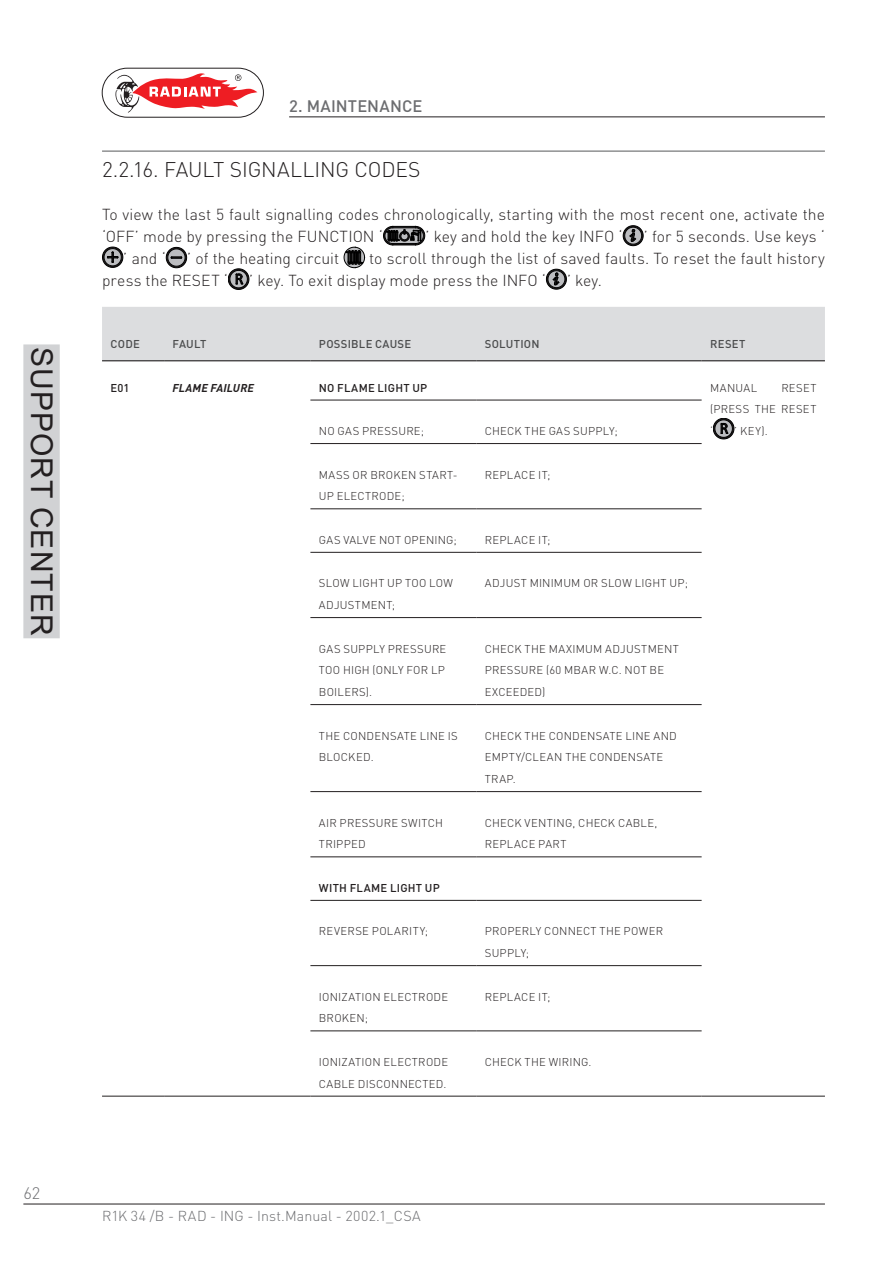
<style>
.page{position:relative;width:893px;height:1263px;background:#fff}
.page>*{position:absolute;margin:0;border:0;box-sizing:border-box;transform-origin:0 0}
.t1{font:30px "Arial";letter-spacing:.035em;color:#231f20}
.t2{font:300 21px "DIN";letter-spacing:-.01em;color:#231f20}
.t3{font:500 16.5px "DIN";letter-spacing:.01em;color:#6c6d70}
.t4{font:300 16.5px "DIN";color:#6c6d70}
.t5{font:300 15.75px/21.8px "DIN";letter-spacing:.005em;color:#231f20}
.t6{font:300 14.25px "DIN";letter-spacing:.01em;color:#6c6d70}
.t7{font:300 11.25px/21.8px "DIN";letter-spacing:.025em;color:#231f20}
.t8{font:500 11.25px "DIN";letter-spacing:.02em;color:#4b4c4d}
.t9{font:500 11.25px "DIN";letter-spacing:.025em;color:#231f20}
.t10{font:11.25px "DIN Bold Italic Alt";letter-spacing:.01em;color:#231f20}
</style>
<div class="page">
<hr style="left:23px;top:1204px;width:802px;height:1px;background:#231f20">
<hr style="left:289px;top:117px;width:536px;height:1px;background:#231f20">
<svg style="left:102px;top:68px;width:162px;height:50px"></svg>
<div style="left:23px;top:344px;width:37px;height:294px;background:#d1d2d4;border:2px solid #d1d2d4"></div>
<hr style="left:102px;top:151px;width:723px;height:1px;background:#57585a">
<svg style="left:383px;top:226px;width:42px;height:20px"></svg>
<svg style="left:622px;top:225px;width:22px;height:21px"></svg>
<svg style="left:102px;top:246px;width:22px;height:22px"></svg>
<svg style="left:165px;top:247px;width:22px;height:21px"></svg>
<svg style="left:343px;top:246px;width:22px;height:22px"></svg>
<svg style="left:228px;top:269px;width:21px;height:21px"></svg>
<svg style="left:546px;top:268px;width:21px;height:22px"></svg>
<div style="left:102px;top:307px;width:723px;height:53px;background:#dcdddf"></div>
<hr style="left:102px;top:360px;width:62px;height:1px;background:#231f20">
<hr style="left:164px;top:360px;width:146px;height:1px;background:#231f20">
<hr style="left:310px;top:360px;width:166px;height:1px;background:#231f20">
<hr style="left:476px;top:360px;width:226px;height:1px;background:#231f20">
<hr style="left:702px;top:360px;width:123px;height:1px;background:#231f20">
<hr style="left:310px;top:400px;width:166px;height:1px;background:#231f20">
<hr style="left:476px;top:400px;width:226px;height:1px;background:#231f20">
<hr style="left:310px;top:443px;width:166px;height:1px;background:#231f20">
<hr style="left:476px;top:443px;width:226px;height:1px;background:#231f20">
<hr style="left:310px;top:508px;width:166px;height:1px;background:#231f20">
<hr style="left:476px;top:508px;width:226px;height:1px;background:#231f20">
<hr style="left:310px;top:552px;width:166px;height:1px;background:#231f20">
<hr style="left:476px;top:552px;width:226px;height:1px;background:#231f20">
<hr style="left:310px;top:617px;width:166px;height:1px;background:#231f20">
<hr style="left:476px;top:617px;width:226px;height:1px;background:#231f20">
<hr style="left:310px;top:704px;width:166px;height:1px;background:#231f20">
<hr style="left:476px;top:704px;width:226px;height:1px;background:#231f20">
<hr style="left:310px;top:791px;width:166px;height:1px;background:#231f20">
<hr style="left:476px;top:791px;width:226px;height:1px;background:#231f20">
<hr style="left:310px;top:856px;width:166px;height:1px;background:#231f20">
<hr style="left:476px;top:856px;width:226px;height:1px;background:#231f20">
<hr style="left:310px;top:900px;width:166px;height:1px;background:#231f20">
<hr style="left:476px;top:900px;width:226px;height:1px;background:#231f20">
<hr style="left:310px;top:965px;width:166px;height:1px;background:#231f20">
<hr style="left:476px;top:965px;width:226px;height:1px;background:#231f20">
<hr style="left:310px;top:1030px;width:166px;height:1px;background:#231f20">
<hr style="left:476px;top:1030px;width:226px;height:1px;background:#231f20">
<hr style="left:102px;top:1096px;width:62px;height:1px;background:#231f20">
<hr style="left:164px;top:1096px;width:146px;height:1px;background:#231f20">
<hr style="left:310px;top:1096px;width:166px;height:1px;background:#231f20">
<hr style="left:476px;top:1096px;width:226px;height:1px;background:#231f20">
<hr style="left:702px;top:1096px;width:123px;height:1px;background:#231f20">
<svg style="left:713px;top:418px;width:21px;height:21px"></svg>
<h1 class="t1" style="left:62px;top:347px;width:290px;rotate:90deg">SUPPORT CENTER</h1>
<h3 class="t4" style="left:23px;top:1183px;width:18px">62</h3>
<h3 class="t3" style="left:289px;top:95px;width:135px">2. MAINTENANCE</h3>
<h2 class="t2" style="left:102px;top:156px;width:320px">2.2.16. FAULT SIGNALLING CODES</h2>
<h3 class="t5" style="left:102px;top:204px;width:724px">To view the last 5 fault signalling codes chronologically, starting with the most recent one, activate the ‘OFF’ mode by pressing the FUNCTION ‘</h3>
<h3 class="t5" style="left:425px;top:225px;width:199px">’ key and hold the key INFO ‘</h3>
<h3 class="t5" style="left:644px;top:225px;width:183px">’ for 5 seconds. Use keys ‘</h3>
<h3 class="t5" style="left:123px;top:247px;width:44px">’ and ‘</h3>
<h3 class="t5" style="left:187px;top:247px;width:154px">’ of the heating circuit</h3>
<h3 class="t5" style="left:369px;top:247px;width:457px">to scroll through the list of saved faults. To reset the fault history</h3>
<h3 class="t5" style="left:102px;top:269px;width:127px">press the RESET ‘</h3>
<h3 class="t5" style="left:249px;top:269px;width:298px">’ key. To exit display mode press the INFO ‘</h3>
<h3 class="t5" style="left:567px;top:269px;width:37px">’ key.</h3>
<p class="t8" style="left:111px;top:337px;width:31px">CODE</p>
<p class="t8" style="left:173px;top:337px;width:35px">FAULT</p>
<p class="t8" style="left:319px;top:337px;width:94px">POSSIBLE CAUSE</p>
<p class="t8" style="left:485px;top:337px;width:56px">SOLUTION</p>
<p class="t8" style="left:710px;top:337px;width:37px">RESET</p>
<p class="t9" style="left:111px;top:380px;width:21px">E01</p>
<p class="t10" style="left:173px;top:380px;width:83px">FLAME FAILURE</p>
<p class="t9" style="left:319px;top:380px;width:110px">NO FLAME LIGHT UP</p>
<p class="t7" style="left:710px;top:376px;width:49px">MANUAL</p>
<p class="t7" style="left:710px;top:376px;width:108px;text-align:right">RESET<br>(PRESS THE RESET</p>
<p class="t7" style="left:319px;top:420px;width:107px">NO GAS PRESSURE;</p>
<p class="t7" style="left:485px;top:420px;width:134px">CHECK THE GAS SUPPLY;</p>
<p class="t7" style="left:710px;top:420px;width:4px">‘</p>
<p class="t7" style="left:734px;top:420px;width:35px">’ KEY).</p>
<p class="t7" style="left:319px;top:463px;width:140px">MASS OR BROKEN START-<br>UP ELECTRODE;</p>
<p class="t7" style="left:485px;top:463px;width:67px">REPLACE IT;</p>
<p class="t7" style="left:319px;top:529px;width:139px">GAS VALVE NOT OPENING;</p>
<p class="t7" style="left:485px;top:529px;width:67px">REPLACE IT;</p>
<p class="t7" style="left:319px;top:572px;width:136px">SLOW LIGHT UP TOO LOW<br>ADJUSTMENT;</p>
<p class="t7" style="left:485px;top:572px;width:205px">ADJUST MINIMUM OR SLOW LIGHT UP;</p>
<p class="t7" style="left:319px;top:637px;width:129px">GAS SUPPLY PRESSURE<br>TOO HIGH (ONLY FOR LP<br>BOILERS).</p>
<p class="t7" style="left:485px;top:637px;width:196px">CHECK THE MAXIMUM ADJUSTMENT<br>PRESSURE (60 MBAR W.C. NOT BE<br>EXCEEDED)</p>
<p class="t7" style="left:319px;top:724px;width:140px">THE CONDENSATE LINE IS<br>BLOCKED.</p>
<p class="t7" style="left:485px;top:724px;width:194px">CHECK THE CONDENSATE LINE AND<br>EMPTY/CLEAN THE CONDENSATE<br>TRAP.</p>
<p class="t7" style="left:319px;top:811px;width:126px">AIR PRESSURE SWITCH<br>TRIPPED</p>
<p class="t7" style="left:485px;top:811px;width:174px">CHECK VENTING, CHECK CABLE,<br>REPLACE PART</p>
<p class="t9" style="left:319px;top:880px;width:122px">WITH FLAME LIGHT UP</p>
<p class="t7" style="left:319px;top:920px;width:111px">REVERSE POLARITY;</p>
<p class="t7" style="left:485px;top:920px;width:180px">PROPERLY CONNECT THE POWER<br>SUPPLY;</p>
<p class="t7" style="left:319px;top:985px;width:131px">IONIZATION ELECTRODE<br>BROKEN;</p>
<p class="t7" style="left:485px;top:985px;width:67px">REPLACE IT;</p>
<p class="t7" style="left:319px;top:1051px;width:131px">IONIZATION ELECTRODE<br>CABLE DISCONNECTED.</p>
<p class="t7" style="left:485px;top:1051px;width:108px">CHECK THE WIRING.</p>
<p class="t6" style="left:102px;top:1207px;width:320px">R1K 34 /B - RAD - ING - Inst.Manual - 2002.1_CSA</p>
</div>
